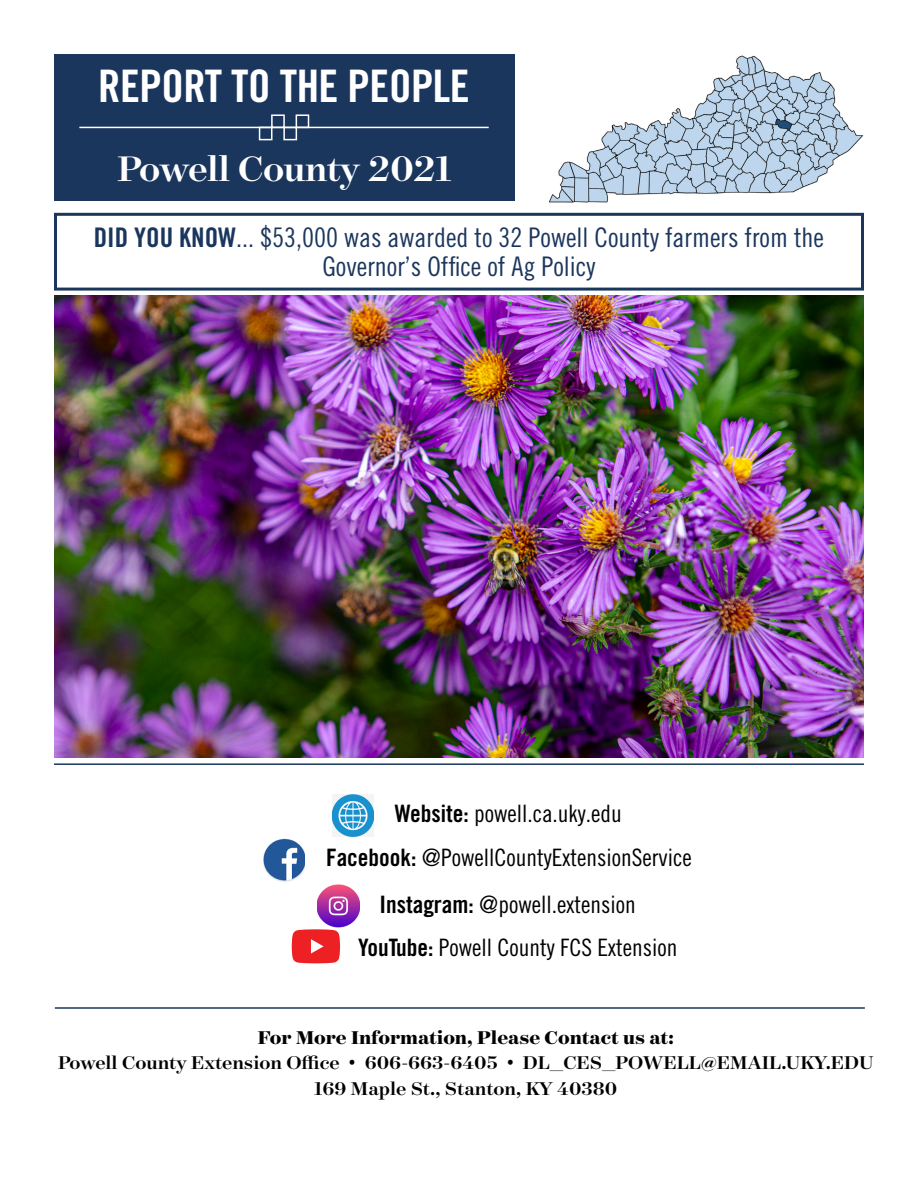
<style>
.page{position:relative;width:918px;height:1188px;background:#fff}
.page>*{position:absolute;margin:0;border:0;box-sizing:border-box;transform-origin:0 0}
.t1{font:44.85px "Trade Gothic LT Pro Bd Cn 20";letter-spacing:-.01em;color:#fff}
.t2{font:500 40.35px "Surveyor Display";letter-spacing:-.01em;color:#fff}
.t3{font:27px/28.5px "Trade Gothic LT Pro Cn 18";color:#1b365d;text-align:center}
.t4{font:24px/44.4px "Trade Gothic LT Pro Cn 18";color:#000;text-align:center}
.t5{font:500 21px/25.2px "Surveyor Display";color:#000;text-align:center}
.t6{font:700 21px "Surveyor Display";color:#000}
.s1{font-family:"Trade Gothic LT Pro Bd Cn 20"}
</style>
<div class="page">
<div style="left:54px;top:54px;width:460px;height:147px;background:#1b365d"></div>
<div style="left:54px;top:213px;width:810px;height:78px;border:3px solid #1b365d"></div>
<img style="left:333px;top:795px;width:40px;height:41px">
<img style="left:264px;top:838px;width:40px;height:44px">
<hr style="left:79px;top:127px;width:410px;height:1px;background:#fff">
<div style="left:283px;top:127px;width:14px;height:13px;border:2px solid #fff"></div>
<div style="left:271px;top:114px;width:14px;height:14px;border:2px solid #fff"></div>
<div style="left:296px;top:114px;width:13px;height:14px;border:2px solid #fff"></div>
<div style="left:259px;top:127px;width:13px;height:13px;border:2px solid #fff"></div>
<hr style="left:54px;top:763px;width:810px;height:2px;background:#1b365d">
<hr style="left:55px;top:1007px;width:810px;height:2px;background:#1b365d">
<svg style="left:292px;top:929px;width:48px;height:34px;background:#ee393c"></svg>
<img style="left:317px;top:885px;width:43px;height:42px">
<img style="left:54px;top:296px;width:810px;height:462px">
<img style="left:549px;top:55px;width:315px;height:148px">
<h1 class="t1" style="left:98px;top:58px;width:373px">REPORT TO THE PEOPLE</h1>
<h2 class="t2" style="left:118px;top:144px;width:336px">Powell County 2021</h2>
<p class="t3" style="left:94px;top:223px;width:732px"><span class="s1">DID YOU KNOW</span>... $53,000 was awarded to 32 Powell County farmers from the<br>Governor’s Office of Ag Policy</p>
<p class="t4" style="left:326px;top:791px;width:367px"><span class="s1">Website:</span> powell.ca.uky.edu<br><span class="s1">Facebook:</span> @PowellCountyExtensionService</p>
<p class="t4" style="left:379px;top:882px;width:258px"><span class="s1">Instagram:</span> @powell.extension</p>
<p class="t4" style="left:358px;top:925px;width:321px"><span class="s1">YouTube:</span> Powell County FCS Extension</p>
<p class="t6" style="left:258px;top:1025px;width:418px">For More Information, Please Contact us at:</p>
<p class="t5" style="left:58px;top:1050px;width:817px">Powell County Extension Office • 606-663-6405 • DL_CES_POWELL@EMAIL.UKY.EDU<br>169 Maple St., Stanton, KY 40380</p>
</div>
